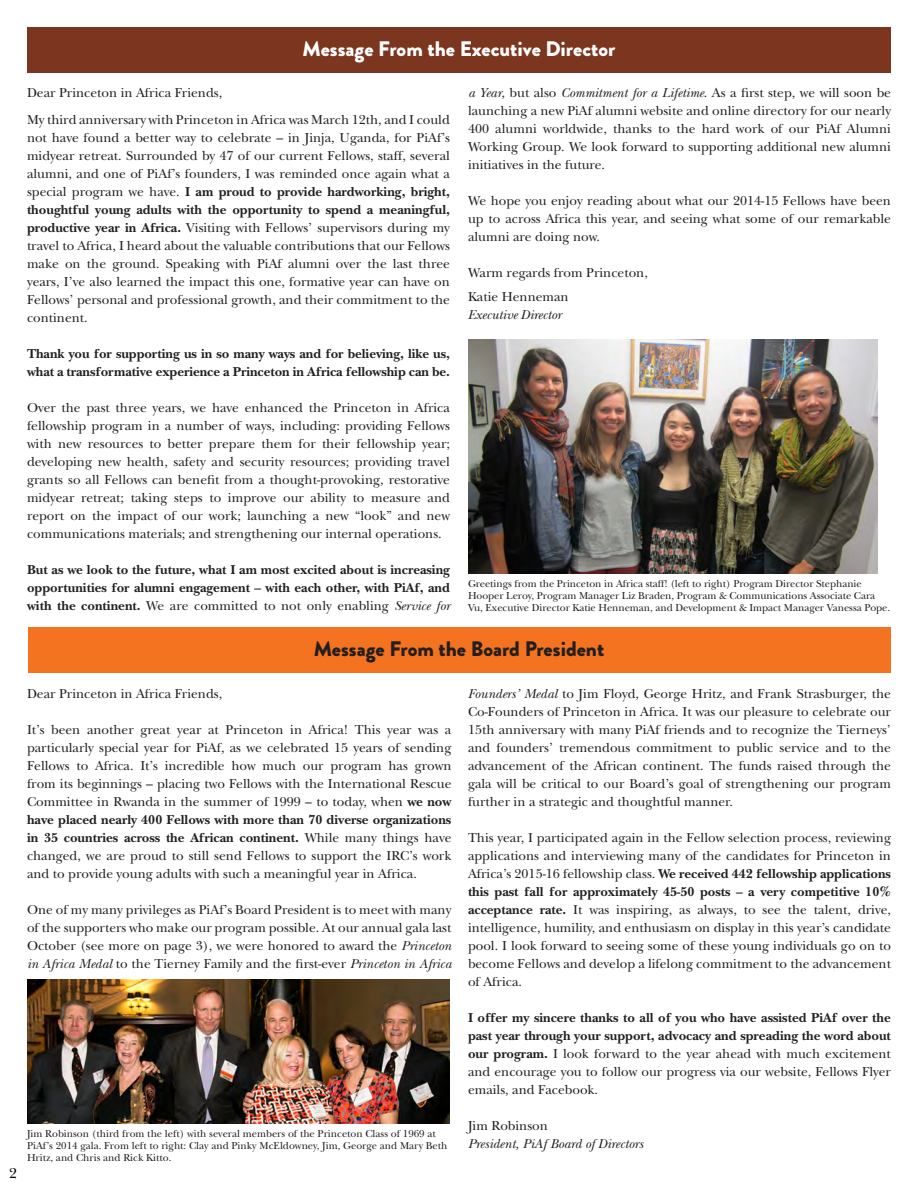
<style>
.page{position:relative;width:918px;height:1188px;background:#fff}
.page>*{position:absolute;margin:0;border:0;box-sizing:border-box;transform-origin:0 0}
.t1{font:900 21px "Brandon Grotesque";color:#fff}
.t2{font:900 21px "Brandon Grotesque";color:#231f20}
.t3{font:15px "New Baskerville Std";color:#000001}
.t4{font:13.5px/18px "New Baskerville Std";color:#231f20;text-align:justify}
.t5{font:700 13.5px/18px "New Baskerville Std";letter-spacing:-.005em;color:#231f20;text-align:justify}
.t6{font:italic 13.5px "New Baskerville Std";color:#231f20}
.t7{font:10.5px/12px "New Baskerville Std";letter-spacing:-.005em;color:#231f20}
.s1{font-weight:700}
.s2{font-weight:400}
.s3{font-weight:400;font-style:italic}
.s4{font-style:italic}
</style>
<div class="page">
<div style="left:27px;top:27px;width:864px;height:45px;background:#7c351e"></div>
<div style="left:28px;top:627px;width:863px;height:45px;background:#f47321"></div>
<img style="left:468px;top:339px;width:410px;height:235px">
<img style="left:27px;top:979px;width:423px;height:145px">
<p class="t1" style="left:303px;top:34px;width:314px">Message From the Executive Director</p>
<p class="t4" style="left:27px;top:84px;width:197px">Dear Princeton in Africa Friends,</p>
<p class="t4" style="left:27px;top:111px;width:425px">My third anniversary with Princeton in Africa was March 12th, and I could not have found a better way to celebrate – in Jinja, Uganda, for PiAf’s midyear retreat. Surrounded by 47 of our current Fellows, staff, several alumni, and one of PiAf’s founders, I was reminded once again what a special program we have. <span class="s1">I am proud to provide hardworking, bright, thoughtful young adults with the opportunity to spend a meaningful, productive year in Africa.</span> Visiting with Fellows’ supervisors during my travel to Africa, I heard about the valuable contributions that our Fellows make on the ground. Speaking with PiAf alumni over the last three years, I’ve also learned the impact this one, formative year can have on Fellows’ personal and professional growth, and their commitment to the continent.</p>
<p class="t5" style="left:27px;top:345px;width:425px">Thank you for supporting us in so many ways and for believing, like us, what a transformative experience a Princeton in Africa fellowship can be.</p>
<p class="t4" style="left:27px;top:399px;width:424px">Over the past three years, we have enhanced the Princeton in Africa fellowship program in a number of ways, including: providing Fellows with new resources to better prepare them for their fellowship year; developing new health, safety and security resources; providing travel grants so all Fellows can benefit from a thought-provoking, restorative midyear retreat; taking steps to improve our ability to measure and report on the impact of our work; launching a new “look” and new communications materials; and strengthening our internal operations.</p>
<p class="t5" style="left:27px;top:561px;width:425px">But as we look to the future, what I am most excited about is increasing opportunities for alumni engagement – with each other, with PiAf, and with the continent. <span class="s2">We are committed to not only enabling</span> <span class="s3">Service for</span></p>
<p class="t4" style="left:468px;top:84px;width:425px"><span class="s4">a Year</span>, but also <span class="s4">Commitment for a Lifetime</span>. As a first step, we will soon be launching a new PiAf alumni website and online directory for our nearly 400 alumni worldwide, thanks to the hard work of our PiAf Alumni Working Group. We look forward to supporting additional new alumni initiatives in the future.</p>
<p class="t4" style="left:468px;top:192px;width:424px">We hope you enjoy reading about what our 2014-15 Fellows have been up to across Africa this year, and seeing what some of our remarkable alumni are doing now.</p>
<p class="t4" style="left:468px;top:264px;width:181px">Warm regards from Princeton,</p>
<p class="t4" style="left:468px;top:288px;width:102px">Katie Henneman</p>
<p class="t6" style="left:468px;top:307px;width:95px">Executive Director</p>
<p class="t7" style="left:468px;top:577px;width:424px">Greetings from the Princeton in Africa staff! (left to right) Program Director Stephanie<br>Hooper Leroy, Program Manager Liz Braden, Program &amp; Communications Associate Cara<br>Vu, Executive Director Katie Henneman, and Development &amp; Impact Manager Vanessa Pope.</p>
<p class="t2" style="left:314px;top:634px;width:292px">Message From the Board President</p>
<p class="t4" style="left:27px;top:685px;width:197px">Dear Princeton in Africa Friends,</p>
<p class="t4" style="left:27px;top:721px;width:426px">It’s been another great year at Princeton in Africa! This year was a particularly special year for PiAf, as we celebrated 15 years of sending Fellows to Africa. It’s incredible how much our program has grown from its beginnings – placing two Fellows with the International Rescue Committee in Rwanda in the summer of 1999 – to today, when <span class="s1">we now have placed nearly 400 Fellows with more than 70 diverse organizations in 35 countries across the African continent.</span> While many things have changed, we are proud to still send Fellows to support the IRC’s work and to provide young adults with such a meaningful year in Africa.</p>
<p class="t4" style="left:27px;top:901px;width:426px">One of my many privileges as PiAf’s Board President is to meet with many of the supporters who make our program possible. At our annual gala last October (see more on page 3), we were honored to award the <span class="s4">Princeton in Africa Medal</span> to the Tierney Family and the first-ever <span class="s4">Princeton in Africa</span></p>
<p class="t3" style="left:9px;top:1164px;width:9px">2</p>
<p class="t7" style="left:27px;top:1127px;width:422px">Jim Robinson (third from the left) with several members of the Princeton Class of 1969 at<br>PiAf’s 2014 gala. From left to right: Clay and Pinky McEldowney, Jim, George and Mary Beth<br>Hritz, and Chris and Rick Kitto.</p>
<p class="t4" style="left:468px;top:685px;width:425px"><span class="s4">Founders’ Medal</span> to Jim Floyd, George Hritz, and Frank Strasburger, the Co-Founders of Princeton in Africa. It was our pleasure to celebrate our 15th anniversary with many PiAf friends and to recognize the Tierneys’ and founders’ tremendous commitment to public service and to the advancement of the African continent. The funds raised through the gala will be critical to our Board’s goal of strengthening our program further in a strategic and thoughtful manner.</p>
<p class="t4" style="left:468px;top:829px;width:425px">This year, I participated again in the Fellow selection process, reviewing applications and interviewing many of the candidates for Princeton in Africa’s 2015-16 fellowship class. <span class="s1">We received 442 fellowship applications this past fall for approximately 45-50 posts – a very competitive 10% acceptance rate.</span> It was inspiring, as always, to see the talent, drive, intelligence, humility, and enthusiasm on display in this year’s candidate pool. I look forward to seeing some of these young individuals go on to become Fellows and develop a lifelong commitment to the advancement of Africa.</p>
<p class="t5" style="left:468px;top:1009px;width:424px">I offer my sincere thanks to all of you who have assisted PiAf over the past year through your support, advocacy and spreading the word about our program. <span class="s2">I look forward to the year ahead with much excitement and encourage you to follow our progress via our website, Fellows Flyer emails, and Facebook.</span></p>
<p class="t4" style="left:468px;top:1117px;width:81px">Jim Robinson</p>
<p class="t6" style="left:468px;top:1136px;width:177px">President, PiAf Board of Directors</p>
</div>
